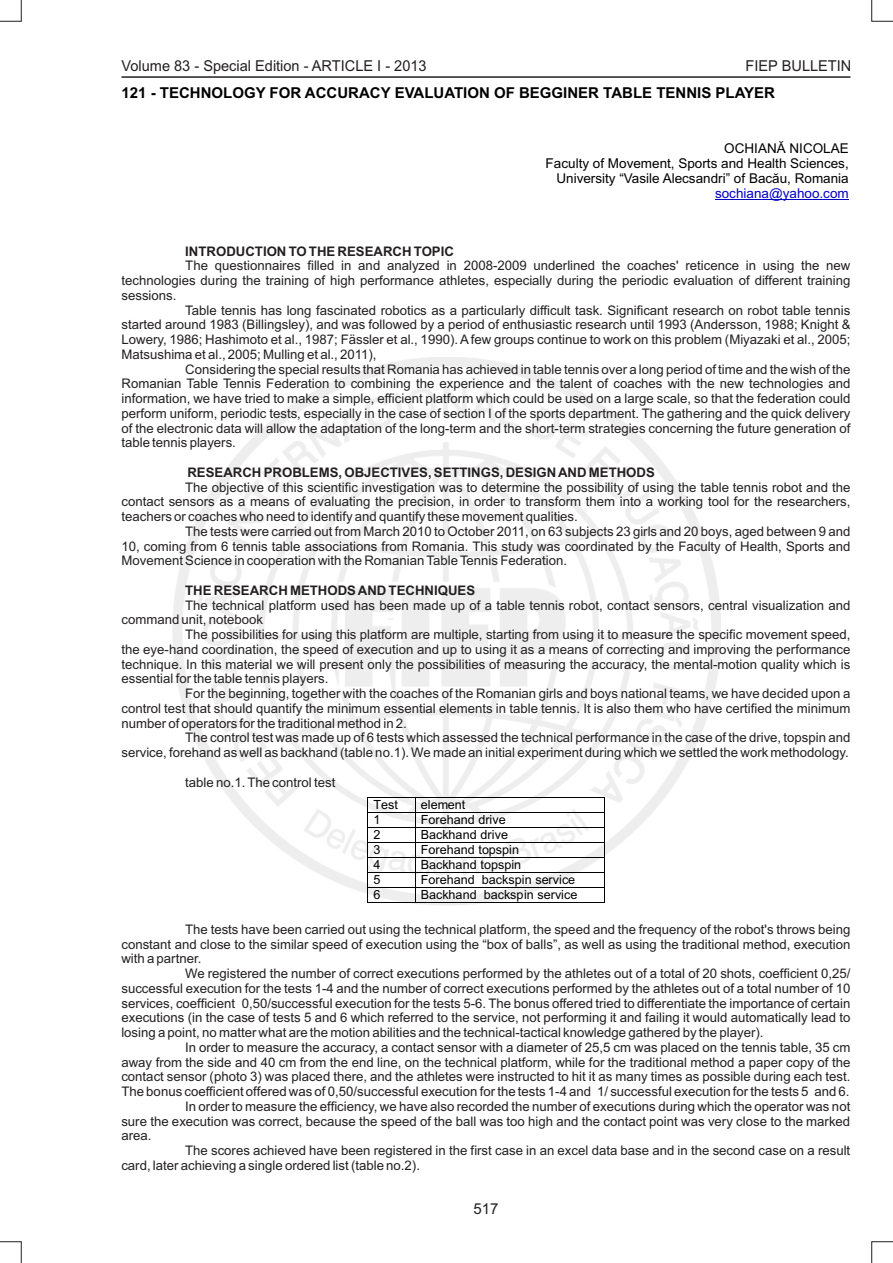
<style>
.page{position:relative;width:893px;height:1263px;background:#fff}
.page>*{position:absolute;margin:0;border:0;box-sizing:border-box;transform-origin:0 0}
.t1{font:700 15px "Arial";color:#000}
.t2{font:15px "Arial";color:#231f20}
.t3{font:13.5px/15.1px "Arial";color:#000;text-align:right}
.t4{font:13.5px "Arial";color:#0000c4}
.t5{font:13.2px "Arial";color:#231f20}
.t6{font:700 13.2px "Arial";color:#231f20}
.t7{font:12.6px "Arial";color:#000}
</style>
<div class="page">
<hr style="left:368px;top:797px;width:47px;height:1px;background:#000">
<hr style="left:415px;top:797px;width:189px;height:1px;background:#000">
<hr style="left:368px;top:812px;width:47px;height:1px;background:#000">
<hr style="left:415px;top:812px;width:189px;height:1px;background:#000">
<hr style="left:368px;top:827px;width:47px;height:1px;background:#000">
<hr style="left:415px;top:827px;width:189px;height:1px;background:#000">
<hr style="left:368px;top:842px;width:47px;height:1px;background:#000">
<hr style="left:415px;top:842px;width:189px;height:1px;background:#000">
<hr style="left:368px;top:857px;width:47px;height:1px;background:#000">
<hr style="left:415px;top:857px;width:189px;height:1px;background:#000">
<hr style="left:368px;top:872px;width:47px;height:1px;background:#000">
<hr style="left:415px;top:872px;width:189px;height:1px;background:#000">
<hr style="left:368px;top:887px;width:47px;height:1px;background:#000">
<hr style="left:415px;top:887px;width:189px;height:1px;background:#000">
<svg style="left:367px;top:797px;width:1px;height:106px"></svg>
<hr style="left:368px;top:902px;width:47px;height:1px;background:#000">
<svg style="left:415px;top:798px;width:1px;height:104px"></svg>
<hr style="left:415px;top:902px;width:189px;height:1px;background:#000">
<svg style="left:604px;top:797px;width:1px;height:106px"></svg>
<svg style="left:871px;top:0;width:22px;height:22px"></svg>
<svg style="left:0;top:0;width:22px;height:22px"></svg>
<svg style="left:0;top:1241px;width:22px;height:22px"></svg>
<svg style="left:871px;top:1241px;width:22px;height:22px"></svg>
<hr style="left:715px;top:199px;width:134px;height:1px;background:#0000c4">
<hr style="left:121px;top:76px;width:729px;height:2px;background:#231f20">
<p class="t2" style="left:121px;top:60px;width:307px">Volume 83 - Special Edition - ARTICLE I - 2013</p>
<p class="t2" style="left:746px;top:60px;width:107px">FIEP BULLETIN</p>
<p class="t1" style="left:122px;top:87px;width:655px">121 - TECHNOLOGY FOR ACCURACY EVALUATION OF BEGGINER TABLE TENNIS PLAYER</p>
<p class="t3" style="left:546px;top:142px;width:305px">OCHIANĂ NICOLAE<br>Faculty of Movement, Sports and Health Sciences,<br>University “Vasile Alecsandri” of Bacău, Romania</p>
<p class="t4" style="left:715px;top:188px;width:135px">sochiana@yahoo.com</p>
<p class="t6" style="left:185px;top:246px;width:270px">INTRODUCTION TO THE RESEARCH TOPIC</p>
<p class="t5" style="left:185px;top:261px;width:667px">The questionnaires filled in and analyzed in 2008-2009 underlined the coaches' reticence in using the new</p>
<p class="t5" style="left:121px;top:275px;width:730px">technologies during the training of high performance athletes, especially during the periodic evaluation of different training</p>
<p class="t5" style="left:121px;top:290px;width:57px">sessions.</p>
<p class="t5" style="left:185px;top:305px;width:667px">Table tennis has long fascinated robotics as a particularly difficult task. Significant research on robot table tennis</p>
<p class="t5" style="left:121px;top:320px;width:730px">started around 1983 (Billingsley), and was followed by a period of enthusiastic research until 1993 (Andersson, 1988; Knight &amp;</p>
<p class="t5" style="left:121px;top:334px;width:730px">Lowery, 1986; Hashimoto et al., 1987; Fässler et al., 1990). Afew groups continue to work on this problem (Miyazaki et al., 2005;</p>
<p class="t5" style="left:121px;top:349px;width:257px">Matsushima et al., 2005; Mulling et al., 2011),</p>
<p class="t5" style="left:185px;top:364px;width:667px">Considering the special results that Romania has achieved in table tennis over a long period of time and the wish of the</p>
<p class="t5" style="left:121px;top:379px;width:730px">Romanian Table Tennis Federation to combining the experience and the talent of coaches with the new technologies and</p>
<p class="t5" style="left:121px;top:393px;width:730px">information, we have tried to make a simple, efficient platform which could be used on a large scale, so that the federation could</p>
<p class="t5" style="left:121px;top:408px;width:730px">perform uniform, periodic tests, especially in the case of section I of the sports department. The gathering and the quick delivery</p>
<p class="t5" style="left:121px;top:423px;width:730px">of the electronic data will allow the adaptation of the long-term and the short-term strategies concerning the future generation of</p>
<p class="t5" style="left:121px;top:438px;width:116px">table tennis players.</p>
<p class="t6" style="left:187px;top:467px;width:469px">RESEARCH PROBLEMS, OBJECTIVES, SETTINGS, DESIGN AND METHODS</p>
<p class="t5" style="left:185px;top:482px;width:667px">The objective of this scientific investigation was to determine the possibility of using the table tennis robot and the</p>
<p class="t5" style="left:121px;top:497px;width:730px">contact sensors as a means of evaluating the precision, in order to transform them into a working tool for the researchers,</p>
<p class="t5" style="left:121px;top:511px;width:458px">teachers or coaches who need to identify and quantify these movement qualities.</p>
<p class="t5" style="left:185px;top:526px;width:667px">The tests were carried out from March 2010 to October 2011, on 63 subjects 23 girls and 20 boys, aged between 9 and</p>
<p class="t5" style="left:121px;top:541px;width:730px">10, coming from 6 tennis table associations from Romania. This study was coordinated by the Faculty of Health, Sports and</p>
<p class="t5" style="left:121px;top:556px;width:447px">Movement Science in cooperation with the Romanian Table Tennis Federation.</p>
<p class="t6" style="left:185px;top:585px;width:291px">THE RESEARCH METHODS AND TECHNIQUES</p>
<p class="t5" style="left:185px;top:600px;width:667px">The technical platform used has been made up of a table tennis robot, contact sensors, central visualization and</p>
<p class="t5" style="left:121px;top:615px;width:143px">command unit, notebook</p>
<p class="t5" style="left:185px;top:629px;width:667px">The possibilities for using this platform are multiple, starting from using it to measure the specific movement speed,</p>
<p class="t5" style="left:121px;top:644px;width:730px">the eye-hand coordination, the speed of execution and up to using it as a means of correcting and improving the performance</p>
<p class="t5" style="left:121px;top:659px;width:730px">technique. In this material we will present only the possibilities of measuring the accuracy, the mental-motion quality which is</p>
<p class="t5" style="left:121px;top:674px;width:208px">essential for the table tennis players.</p>
<p class="t5" style="left:185px;top:688px;width:667px">For the beginning, together with the coaches of the Romanian girls and boys national teams, we have decided upon a</p>
<p class="t5" style="left:121px;top:703px;width:730px">control test that should quantify the minimum essential elements in table tennis. It is also them who have certified the minimum</p>
<p class="t5" style="left:121px;top:718px;width:287px">number of operators for the traditional method in 2.</p>
<p class="t5" style="left:185px;top:733px;width:667px">The control test was made up of 6 tests which assessed the technical performance in the case of the drive, topspin and</p>
<p class="t5" style="left:121px;top:747px;width:729px">service, forehand as well as backhand (table no.1). We made an initial experiment during which we settled the work methodology.</p>
<p class="t5" style="left:185px;top:777px;width:152px">table no.1. The control test</p>
<p class="t7" style="left:373px;top:800px;width:26px">Test</p>
<p class="t7" style="left:421px;top:800px;width:46px">element</p>
<p class="t7" style="left:373px;top:815px;width:9px">1</p>
<p class="t7" style="left:421px;top:815px;width:87px">Forehand drive</p>
<p class="t7" style="left:373px;top:830px;width:9px">2</p>
<p class="t7" style="left:421px;top:830px;width:89px">Backhand drive</p>
<p class="t7" style="left:373px;top:845px;width:9px">3</p>
<p class="t7" style="left:421px;top:845px;width:100px">Forehand topspin</p>
<p class="t7" style="left:373px;top:860px;width:9px">4</p>
<p class="t7" style="left:421px;top:860px;width:102px">Backhand topspin</p>
<p class="t7" style="left:373px;top:875px;width:9px">5</p>
<p class="t7" style="left:421px;top:875px;width:156px">Forehand backspin service</p>
<p class="t7" style="left:373px;top:890px;width:9px">6</p>
<p class="t7" style="left:421px;top:890px;width:158px">Backhand backspin service</p>
<p class="t5" style="left:185px;top:924px;width:667px">The tests have been carried out using the technical platform, the speed and the frequency of the robot's throws being</p>
<p class="t5" style="left:121px;top:939px;width:730px">constant and close to the similar speed of execution using the “box of balls”, as well as using the traditional method, execution</p>
<p class="t5" style="left:121px;top:954px;width:81px">with a partner.</p>
<p class="t5" style="left:185px;top:968px;width:667px">We registered the number of correct executions performed by the athletes out of a total of 20 shots, coefficient 0,25/</p>
<p class="t5" style="left:121px;top:983px;width:730px">successful execution for the tests 1-4 and the number of correct executions performed by the athletes out of a total number of 10</p>
<p class="t5" style="left:121px;top:998px;width:730px">services, coefficient 0,50/successful execution for the tests 5-6. The bonus offered tried to differentiate the importance of certain</p>
<p class="t5" style="left:121px;top:1013px;width:730px">executions (in the case of tests 5 and 6 which referred to the service, not performing it and failing it would automatically lead to</p>
<p class="t5" style="left:121px;top:1027px;width:644px">losing a point, no matter what are the motion abilities and the technical-tactical knowledge gathered by the player).</p>
<p class="t5" style="left:185px;top:1042px;width:667px">In order to measure the accuracy, a contact sensor with a diameter of 25,5 cm was placed on the tennis table, 35 cm</p>
<p class="t5" style="left:121px;top:1057px;width:730px">away from the side and 40 cm from the end line, on the technical platform, while for the traditional method a paper copy of the</p>
<p class="t5" style="left:121px;top:1072px;width:730px">contact sensor (photo 3) was placed there, and the athletes were instructed to hit it as many times as possible during each test.</p>
<p class="t5" style="left:121px;top:1086px;width:730px">The bonus coefficient offered was of 0,50/successful execution for the tests 1-4 and 1/ successful execution for the tests 5 and 6.</p>
<p class="t5" style="left:185px;top:1101px;width:667px">In order to measure the efficiency, we have also recorded the number of executions during which the operator was not</p>
<p class="t5" style="left:121px;top:1116px;width:730px">sure the execution was correct, because the speed of the ball was too high and the contact point was very close to the marked</p>
<p class="t5" style="left:121px;top:1131px;width:32px">area.</p>
<p class="t5" style="left:185px;top:1145px;width:667px">The scores achieved have been registered in the first case in an excel data base and in the second case on a result</p>
<p class="t5" style="left:121px;top:1160px;width:300px">card, later achieving a single ordered list (table no.2).</p>
<p class="t2" style="left:473px;top:1203px;width:27px">517</p>
</div>
